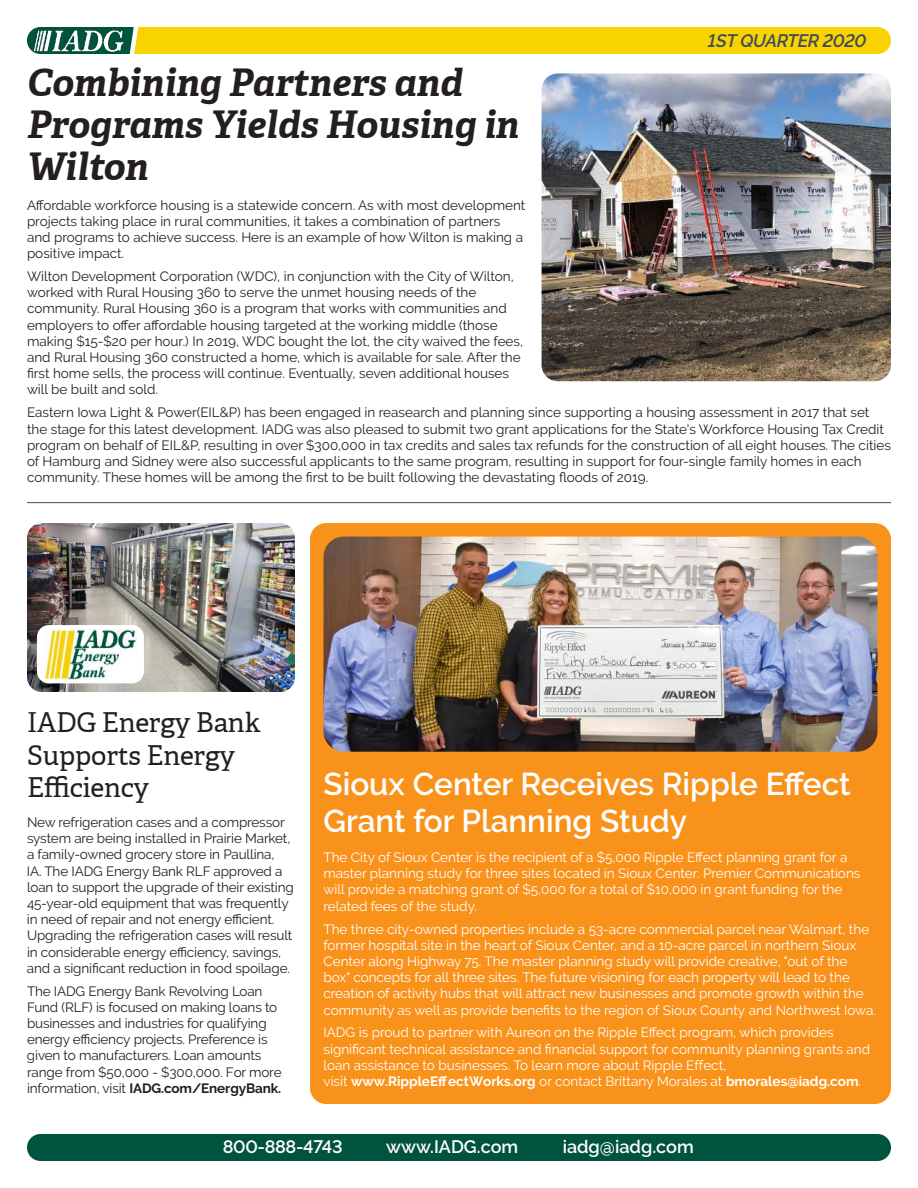
<style>
.page{position:relative;width:918px;height:1188px;background:#fff}
.page>*{position:absolute;margin:0;border:0;box-sizing:border-box;transform-origin:0 0}
.t1{font:italic 700 37.5px/42px "Adelle";color:#241f1f}
.t2{font:600 31.5px/37.5px "Raleway";color:#fff}
.t3{font:27px/32.4px "Adelle";letter-spacing:-.01em;color:#241f1f}
.t4{font:600 18px "Raleway";color:#fff}
.t5{font:italic 600 18px "Raleway";letter-spacing:-.02em;color:#3e4c59}
.t6{font:600 18px "Raleway";letter-spacing:-.02em;color:#fff}
.t7{font:13.5px/16.2px "Raleway";color:#241f1f}
.t8{font:13.5px/16.2px "Raleway";color:#fff}
.s1{font-weight:700}
</style>
<div class="page">
<hr style="left:27px;top:502px;width:864px;height:1px;background:#3e4c59">
<div style="left:27px;top:1134px;width:864px;height:27px;background:#00533d;border-radius:14px"></div>
<svg style="left:27px;top:27px;width:864px;height:27px"></svg>
<img style="left:542px;top:73px;width:349px;height:308px">
<img style="left:27px;top:523px;width:268px;height:169px">
<div style="left:310px;top:523px;width:581px;height:581px;background:#f9921b;border-radius:16px"></div>
<img style="left:323px;top:537px;width:555px;height:215px">
<div style="left:37px;top:625px;width:107px;height:58px;background:#fff;border-radius:12px"></div>
<img style="left:44px;top:629px;width:93px;height:50px">
<h3 class="t5" style="left:708px;top:31px;width:160px">1ST QUARTER 2020</h3>
<h1 class="t1" style="left:27px;top:62px;width:494px">Combining Partners and<br>Programs Yields Housing in<br>Wilton</h1>
<p class="t7" style="left:27px;top:197px;width:500px">Affordable workforce housing is a statewide concern. As with most development projects taking place in rural communities, it takes a combination of partners and programs to achieve success. Here is an example of how Wilton is making a positive impact.</p>
<p class="t7" style="left:27px;top:268px;width:498px">Wilton Development Corporation (WDC), in conjunction with the City of Wilton, worked with Rural Housing 360 to serve the unmet housing needs of the community. Rural Housing 360 is a program that works with communities and employers to offer affordable housing targeted at the working middle (those making $15-$20 per hour.) In 2019, WDC bought the lot, the city waived the fees, and Rural Housing 360 constructed a home, which is available for sale. After the first home sells, the process will continue. Eventually, seven additional houses will be built and sold.</p>
<p class="t7" style="left:27px;top:405px;width:865px">Eastern Iowa Light &amp; Power(EIL&amp;P) has been engaged in reasearch and planning since supporting a housing assessment in 2017 that set the stage for this latest development. IADG was also pleased to submit two grant applications for the State's Workforce Housing Tax Credit program on behalf of EIL&amp;P, resulting in over $300,000 in tax credits and sales tax refunds for the construction of all eight houses. The cities of Hamburg and Sidney were also successful applicants to the same program, resulting in support for four-single family homes in each community. These homes will be among the first to be built following the devastating floods of 2019.</p>
<h3 class="t3" style="left:27px;top:707px;width:235px">IADG Energy Bank<br>Supports Energy<br>Efficiency</h3>
<p class="t7" style="left:27px;top:814px;width:268px">New refrigeration cases and a compressor system are being installed in Prairie Market, a family-owned grocery store in Paullina,<br>IA. The IADG Energy Bank RLF approved a loan to support the upgrade of their existing 45-year-old equipment that was frequently in need of repair and not energy efficient.<br>Upgrading the refrigeration cases will result in considerable energy efficiency, savings, and a significant reduction in food spoilage.</p>
<p class="t7" style="left:27px;top:983px;width:256px">The IADG Energy Bank Revolving Loan Fund (RLF) is focused on making loans to businesses and industries for qualifying energy efficiency projects. Preference is given to manufacturers. Loan amounts range from $50,000 - $300,000. For more information, visit <span class="s1">IADG.com/EnergyBank.</span></p>
<h2 class="t2" style="left:323px;top:765px;width:529px">Sioux Center Receives Ripple Effect<br>Grant for Planning Study</h2>
<p class="t8" style="left:323px;top:849px;width:538px">The City of Sioux Center is the recipient of a $5,000 Ripple Effect planning grant for a master planning study for three sites located in Sioux Center. Premier Communications will provide a matching grant of $5,000 for a total of $10,000 in grant funding for the related fees of the study.</p>
<p class="t8" style="left:323px;top:921px;width:554px">The three city-owned properties include a 53-acre commercial parcel near Walmart, the former hospital site in the heart of Sioux Center, and a 10-acre parcel in northern Sioux Center along Highway 75. The master planning study will provide creative, "out of the box" concepts for all three sites. The future visioning for each property will lead to the creation of activity hubs that will attract new businesses and promote growth within the community as well as provide benefits to the region of Sioux County and Northwest Iowa.</p>
<p class="t8" style="left:323px;top:1025px;width:548px">IADG is proud to partner with Aureon on the Ripple Effect program, which provides significant technical assistance and financial support for community planning grants and loan assistance to businesses. To learn more about Ripple Effect,<br>visit <span class="s1">www.RippleEffectWorks.org</span> or contact Brittany Morales at <span class="s1">bmorales@iadg.com</span>.</p>
<h3 class="t6" style="left:223px;top:1136px;width:121px">800-888-4743</h3>
<h3 class="t4" style="left:386px;top:1136px;width:133px">www.IADG.com</h3>
<h3 class="t4" style="left:563px;top:1136px;width:133px">iadg@iadg.com</h3>
</div>
